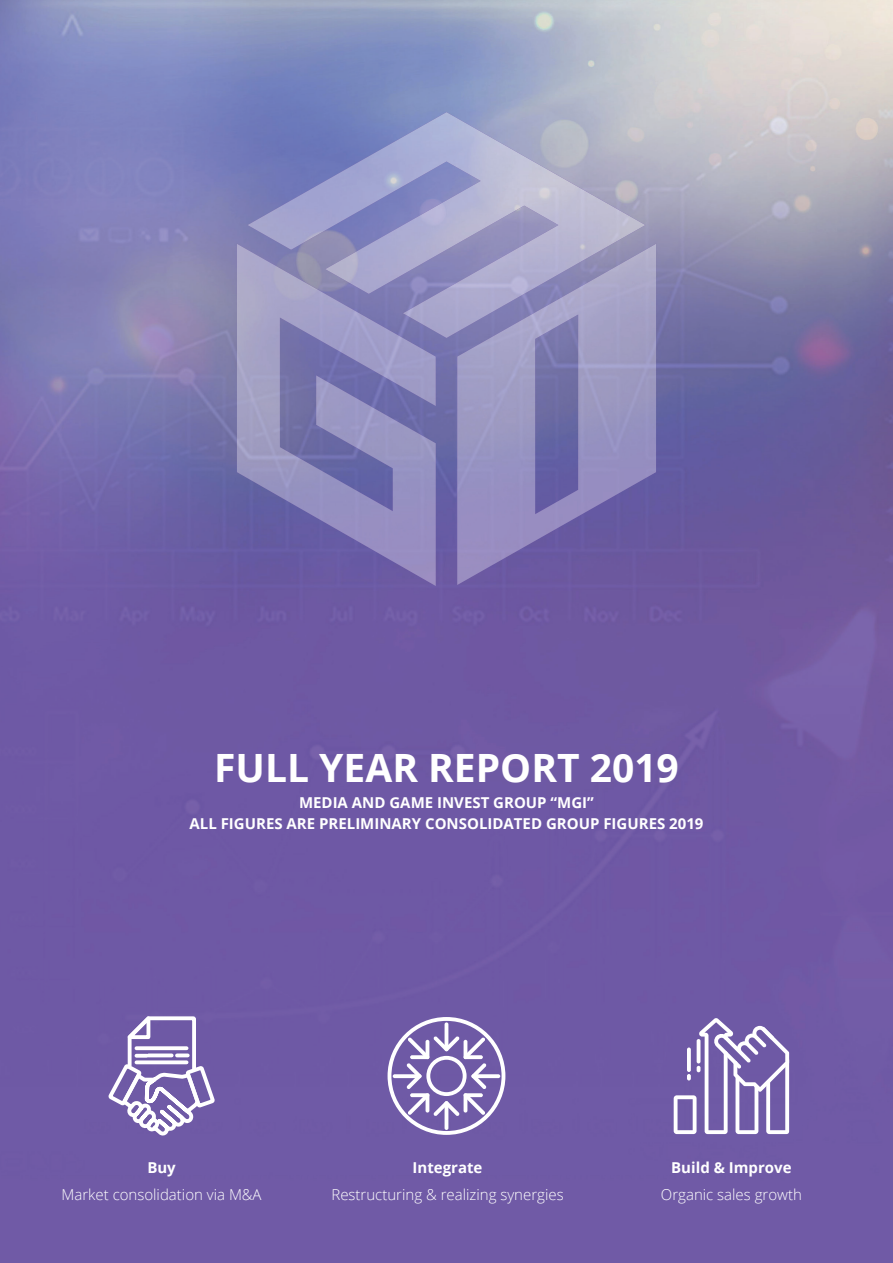
<style>
.page{position:relative;width:893px;height:1263px;background:#fff}
.page>*{position:absolute;margin:0;border:0;box-sizing:border-box;transform-origin:0 0}
.t1{font:700 39px "Open Sans";color:#fff}
.t2{font:700 15px/20.5px "Open Sans";color:#fff;text-align:center}
.t3{font:300 15px "Open Sans";color:#fff}
</style>
<div class="page">
<img style="left:0;top:0;width:893px;height:1263px">
<img style="left:237px;top:244px;width:199px;height:342px">
<img style="left:248px;top:112px;width:397px;height:226px">
<img style="left:457px;top:244px;width:199px;height:341px">
<svg style="left:388px;top:1017px;width:117px;height:118px"></svg>
<svg style="left:105px;top:1009px;width:113px;height:135px"></svg>
<svg style="left:674px;top:1018px;width:115px;height:116px"></svg>
<h1 class="t1" style="left:214px;top:740px;width:466px">FULL YEAR REPORT 2019</h1>
<p class="t2" style="left:190px;top:792px;width:515px">MEDIA AND GAME INVEST GROUP “MGI”<br>ALL FIGURES ARE PRELIMINARY CONSOLIDATED GROUP FIGURES 2019</p>
<p class="t2" style="left:147px;top:1157px;width:30px">Buy</p>
<p class="t3" style="left:62px;top:1184px;width:202px">Market consolidation via M&amp;A</p>
<p class="t2" style="left:413px;top:1157px;width:71px">Integrate</p>
<p class="t3" style="left:331px;top:1184px;width:234px">Restructuring &amp; realizing synergies</p>
<p class="t2" style="left:671px;top:1157px;width:122px">Build &amp; Improve</p>
<p class="t3" style="left:661px;top:1184px;width:142px">Organic sales growth</p>
</div>
